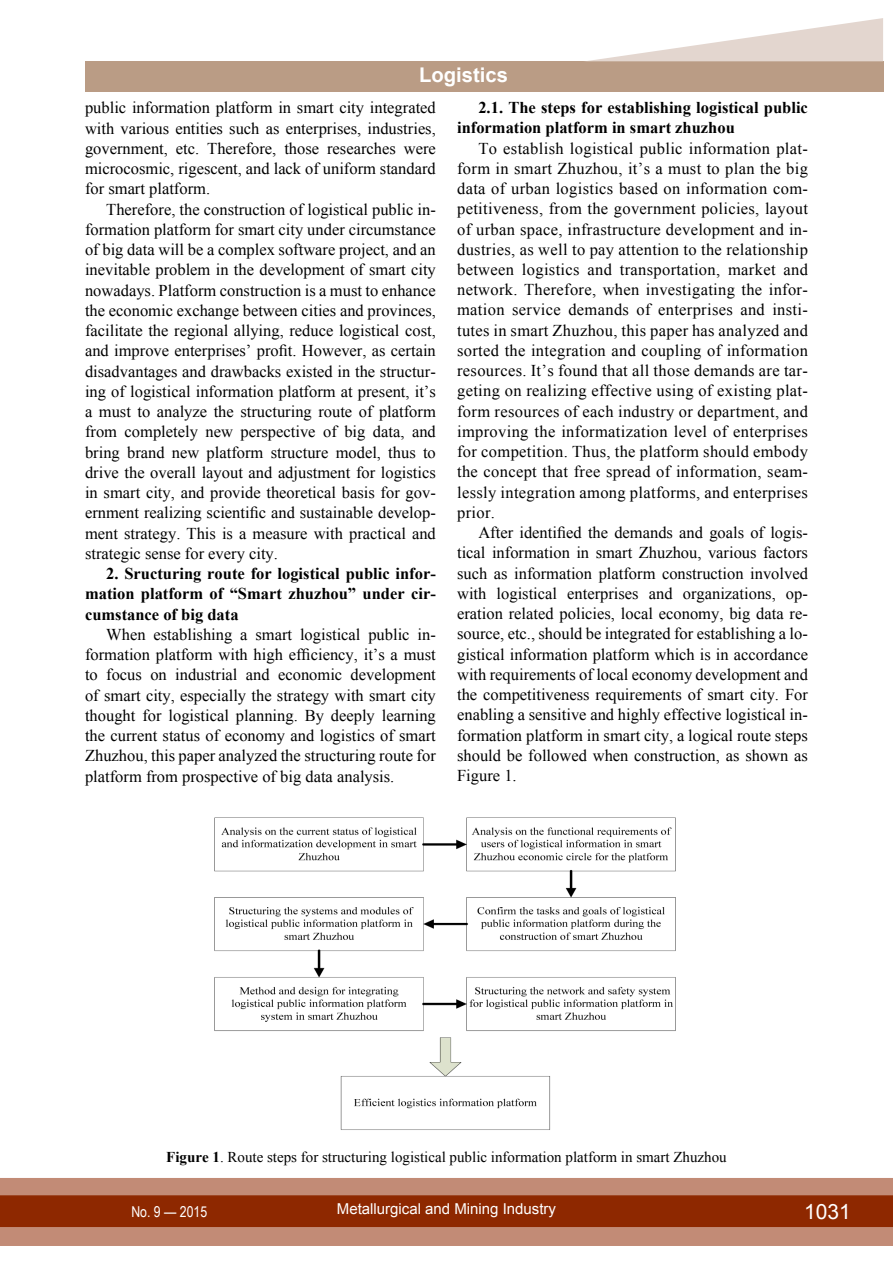
<style>
.page{position:relative;width:893px;height:1263px;background:#fff}
.page>*{position:absolute;margin:0;border:0;box-sizing:border-box;transform-origin:0 0}
.t1{font:21px "Arial";color:#fff}
.t2{font:700 20.25px "Arial";color:#fff}
.t3{font:16.5px/20.2px "Times New Roman";color:#000;text-align:justify}
.t4{font:700 16.5px/20.2px "Times New Roman";color:#000;text-align:justify}
.t5{font:15px "Times New Roman";color:#000}
.t6{font:15px "Arial";color:#fff}
.t7{font:15px "Arial Narrow";color:#fff}
.s1{font-weight:700}
</style>
<div class="page">
<div style="left:0;top:1178px;width:893px;height:68px;background:#c28b76"></div>
<div style="left:0;top:1195px;width:893px;height:32px;background:#8e2800;border:2px solid #8e2800"></div>
<div style="left:85px;top:62px;width:798px;height:30px;background:#ba9c85"></div>
<svg style="left:583px;top:18px;width:300px;height:44px"></svg>
<img style="left:214px;top:817px;width:462px;height:313px">
<p class="t2" style="left:419px;top:62px;width:90px">Logistics</p>
<p class="t3" style="left:85px;top:98px;width:352px">public information platform in smart city integrated with various entities such as enterprises, industries, government, etc. Therefore, those researches were microcosmic, rigescent, and lack of uniform standard for smart platform.</p>
<p class="t3" style="left:85px;top:199px;width:352px;text-indent:21px">Therefore, the construction of logistical public in&shy;formation platform for smart city under circumstance of big data will be a complex software project, and an inevitable problem in the development of smart city nowadays. Platform construction is a must to enhance the economic exchange between cities and provinces, facilitate the regional allying, reduce logistical cost, and improve enterprises’ profit. However, as certain disadvantages and drawbacks existed in the structur&shy;ing of logistical information platform at present, it’s a must to analyze the structuring route of platform from completely new perspective of big data, and bring brand new platform structure model, thus to drive the overall layout and adjustment for logistics in smart city, and provide theoretical basis for gov&shy;ernment realizing scientific and sustainable develop&shy;ment strategy. This is a measure with practical and strategic sense for every city.</p>
<p class="t4" style="left:85px;top:563px;width:352px;text-indent:21px">2. Sructuring route for logistical public infor&shy;mation platform of “Smart zhuzhou” under cir&shy;cumstance of big data</p>
<p class="t3" style="left:85px;top:624px;width:352px;text-indent:21px">When establishing a smart logistical public in&shy;formation platform with high efficiency, it’s a must to focus on industrial and economic development of smart city, especially the strategy with smart city thought for logistical planning. By deeply learning the current status of economy and logistics of smart Zhuzhou, this paper analyzed the structuring route for platform from prospective of big data analysis.</p>
<p class="t4" style="left:457px;top:97px;width:352px;text-indent:21px">2.1. The steps for establishing logistical public information platform in smart zhuzhou</p>
<p class="t3" style="left:457px;top:138px;width:352px;text-indent:21px">To establish logistical public information plat&shy;form in smart Zhuzhou, it’s a must to plan the big data of urban logistics based on information com&shy;petitiveness, from the government policies, layout of urban space, infrastructure development and in&shy;dustries, as well to pay attention to the relationship between logistics and transportation, market and network. Therefore, when investigating the infor&shy;mation service demands of enterprises and insti&shy;tutes in smart Zhuzhou, this paper has analyzed and sorted the integration and coupling of information resources. It’s found that all those demands are tar&shy;geting on realizing effective using of existing plat&shy;form resources of each industry or department, and improving the informatization level of enterprises for competition. Thus, the platform should embody the concept that free spread of information, seam&shy;lessly integration among platforms, and enterprises prior.</p>
<p class="t3" style="left:457px;top:522px;width:352px;text-indent:21px">After identified the demands and goals of logis&shy;tical information in smart Zhuzhou, various factors such as information platform construction involved with logistical enterprises and organizations, op&shy;eration related policies, local economy, big data re&shy;source, etc., should be integrated for establishing a lo&shy;gistical information platform which is in accordance with requirements of local economy development and the competitiveness requirements of smart city. For enabling a sensitive and highly effective logistical in&shy;formation platform in smart city, a logical route steps should be followed when construction, as shown as Figure 1.</p>
<p class="t5" style="left:166px;top:1147px;width:562px"><span class="s1">Figure 1</span>. Route steps for structuring logistical public information platform in smart Zhuzhou</p>
<p class="t7" style="left:131px;top:1200px;width:77px">No. 9 — 2015</p>
<p class="t6" style="left:337px;top:1199px;width:221px">Metallurgical and Mining Industry</p>
<p class="t1" style="left:804px;top:1197px;width:48px">1031</p>
</div>
